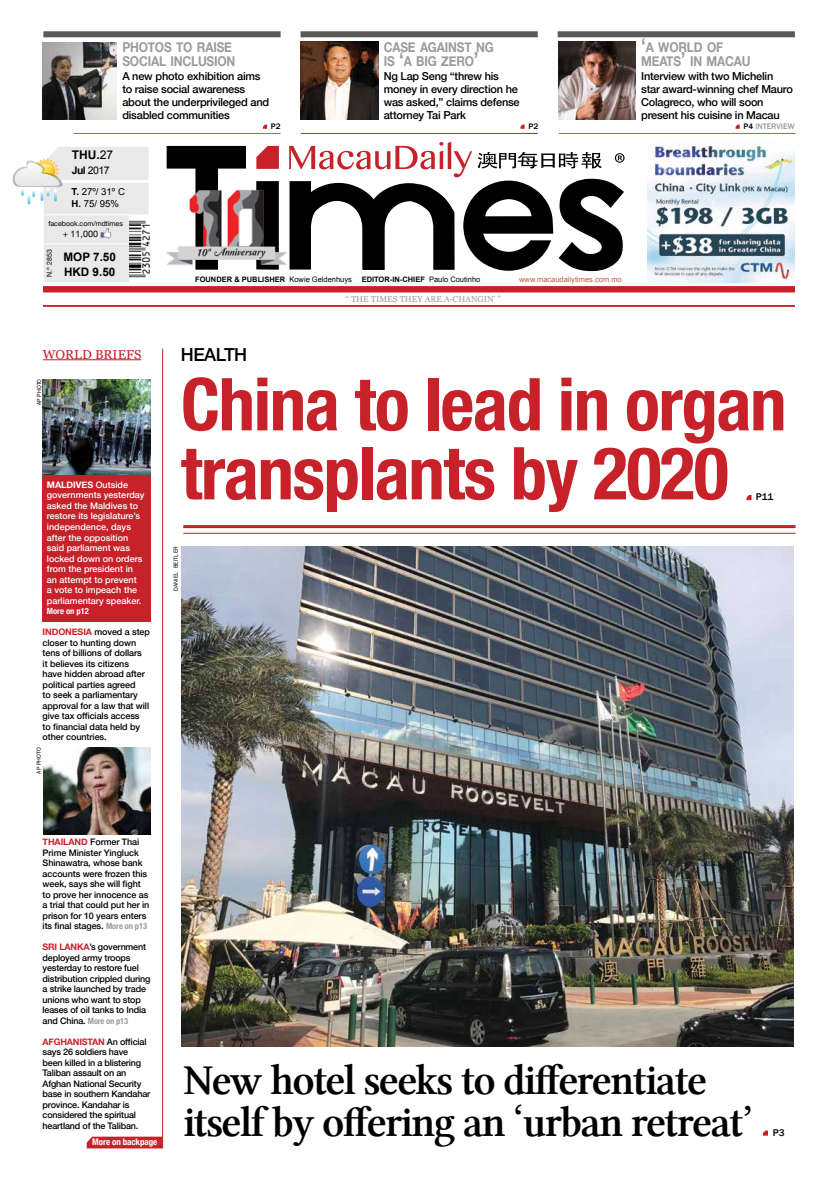
<style>
.page{position:relative;width:837px;height:1191px;background:#fff}
.page>*{position:absolute;margin:0;border:0;box-sizing:border-box;transform-origin:0 0}
.t1{font:700 condensed 73px/69px "Helvetica Neue";letter-spacing:-.02em;color:#c7212a}
.t2{font:43px/42px "Lin Libertine Z";letter-spacing:-.04em;color:#000}
.t3{font:500 18px "Helvetica Neue";color:#000}
.t4{font:700 13.6px/14px "Helvetica Neue";letter-spacing:-.015em;color:#999b9e;scale:.88 1}
.t5{font:13px "Georgia";color:#c7212a}
.t6{font:700 12px "Arial";color:#000}
.t7{font:700 11.7px/15.3px "Arial";color:#000}
.t8{font:500 11px/13px "Helvetica Neue";letter-spacing:-.02em;color:#000}
.t9{font:10.5px "Arial";color:#000}
.t10{font:500 10px "Franklin Gothic";color:#000}
.t11{font:9.6px/12.1px "Arial";color:#000}
.t12{font:500 9px/10.5px "Helvetica Neue";letter-spacing:-.01em;color:#000}
.t13{font:500 9px/10.5px "Helvetica Neue";color:#fff}
.t14{font:700 9px "Helvetica Neue";letter-spacing:-.01em;color:#c7212a}
.t15{font:700 condensed 9px "Helvetica Neue";letter-spacing:-.01em;color:#fff}
.t16{font:9px "Helvetica Neue";color:#000}
.t17{font:8.5px "Georgia";color:#999b9e}
.t18{font:700 condensed 8.5px "Helvetica Neue";color:#fff}
.t19{font:500 8.2px "Franklin Gothic";color:#999b9e}
.t20{font:500 8.2px "Franklin Gothic";color:#000}
.t21{font:700 7.5px "Arial";color:#000}
.t22{font:7.5px "Arial";color:#d05544}
.t23{font:7px "Helvetica Neue";color:#000}
.t24{font:6px "Franklin Gothic";letter-spacing:.025em;color:#000}
.s1{font-weight:400}
.s2{font-weight:700}
.s3{font-size:19.4px}
.s4{color:#000}
.s5{font-weight:700;color:#c7212a}
.s6{font-weight:700;font-stretch:condensed;font-size:8.5px;color:#999b9e}
</style>
<div class="page">
<svg style="left:167px;top:146px;width:79px;height:124px"></svg>
<svg style="left:256px;top:181px;width:23px;height:89px"></svg>
<svg style="left:289px;top:142px;width:335px;height:129px"></svg>
<svg style="left:256px;top:146px;width:23px;height:23px"></svg>
<div style="left:43px;top:286px;width:751px;height:6px;background:#c7212a"></div>
<hr style="left:43px;top:305px;width:751px;height:1px;background:#c7212a">
<img style="left:148px;top:224px;width:1px;height:50px">
<div style="left:300px;top:31px;width:237px;height:6px;background:#58595b"></div>
<div style="left:43px;top:31px;width:237px;height:6px;background:#58595b"></div>
<div style="left:557px;top:31px;width:237px;height:6px;background:#58595b"></div>
<hr style="left:301px;top:133px;width:236px;height:1px;background:#c7212a">
<hr style="left:558px;top:133px;width:237px;height:1px;background:#d05544">
<hr style="left:74px;top:133px;width:206px;height:1px;background:#d05544">
<img style="left:181px;top:546px;width:612px;height:500px">
<div style="left:43px;top:471px;width:108px;height:150px;background:#c7212a"></div>
<svg style="left:520px;top:125px;width:4px;height:4px"></svg>
<svg style="left:735px;top:125px;width:4px;height:4px"></svg>
<img style="left:647px;top:142px;width:146px;height:140px">
<hr style="left:162px;top:349px;width:1px;height:799px;background:#c7212a">
<hr style="left:43px;top:359px;width:98px;height:1px;background:#c7212a">
<svg style="left:87px;top:1136px;width:75px;height:12px"></svg>
<svg style="left:746px;top:495px;width:5px;height:5px"></svg>
<img style="left:43px;top:42px;width:74px;height:77px">
<img style="left:300px;top:41px;width:78px;height:78px">
<img style="left:558px;top:41px;width:77px;height:78px">
<svg style="left:263px;top:125px;width:4px;height:4px"></svg>
<img style="left:43px;top:379px;width:108px;height:96px">
<img style="left:43px;top:747px;width:108px;height:87px">
<svg style="left:13px;top:147px;width:135px;height:135px"></svg>
<hr style="left:183px;top:533px;width:612px;height:1px;background:#c7212a">
<hr style="left:183px;top:525px;width:612px;height:3px;background:#c7212a">
<svg style="left:763px;top:1130px;width:4px;height:5px"></svg>
<img style="left:166px;top:188px;width:121px;height:79px">
<h3 class="t6" style="left:72px;top:147px;width:43px">THU.<span class="s1">27</span></h3>
<p class="t9" style="left:72px;top:163px;width:39px"><span class="s2">JUL</span> 2017</p>
<h3 class="t4" style="left:122px;top:41px;width:130px">PHOTOS TO RAISE<br>SOCIAL INCLUSION</h3>
<h3 class="t4" style="left:383px;top:41px;width:126px">CASE AGAINST NG<br>IS <span class="s3">‘</span>A BIG ZERO<span class="s3">’</span></h3>
<p class="t8" style="left:383px;top:69px;width:137px">Ng Lap Seng “threw his money in every direction he was asked,” claims defense attorney Tai Park</p>
<p class="t8" style="left:122px;top:69px;width:148px">A new photo exhibition aims to raise social awareness about the underprivileged and disabled communities</p>
<p class="t20" style="left:271px;top:121px;width:11px">P2</p>
<p class="t11" style="left:72px;top:186px;width:55px"><span class="s2">T.</span> 27º/ 31º C<br><span class="s2">H.</span> 75/ 95%</p>
<p class="t23" style="left:48px;top:219px;width:76px">facebook.com/mdtimes</p>
<p class="t16" style="left:63px;top:228px;width:37px">+ 11,000</p>
<h3 class="t4" style="left:641px;top:41px;width:126px"><span class="s3">‘</span>A WORLD OF<br>MEATS<span class="s3">’</span> IN MACAU</h3>
<p class="t8" style="left:641px;top:69px;width:153px">Interview with two Michelin star award-winning chef Mauro<br>Colagreco, who will soon present his cuisine in Macau</p>
<p class="t20" style="left:528px;top:121px;width:11px">P2</p>
<p class="t19" style="left:743px;top:121px;width:53px"><span class="s4">P4</span> INTERVIEW</p>
<p class="t23" style="left:44px;top:277px;width:29px;rotate:-90deg">N.º 2853</p>
<p class="t7" style="left:63px;top:249px;width:54px">MOP 7.50<br>HKD 9.50</p>
<h3 class="t5" style="left:43px;top:345px;width:100px">WORLD BRIEFS</h3>
<p class="t24" style="left:35px;top:405px;width:28px;rotate:-90deg">ap photo</p>
<p class="t13" style="left:47px;top:479px;width:99px"><span class="s2">MALDIVES</span> Outside governments yesterday asked the Maldives to restore its legislature’s independence, days after the opposition said parliament was locked down on orders from the president in an attempt to prevent<br>a vote to impeach the parliamentary speaker.</p>
<p class="t18" style="left:47px;top:604px;width:43px">More on p12</p>
<p class="t14" style="left:43px;top:625px;width:36px">INDONESIA</p>
<p class="t12" style="left:43px;top:626px;width:109px;text-indent:52px">moved a step closer to hunting down tens of billions of dollars<br>it believes its citizens have hidden abroad after political parties agreed<br>to seek a parliamentary approval for a law that will give tax officials access to financial data held by other countries.</p>
<p class="t24" style="left:35px;top:773px;width:28px;rotate:-90deg">ap photo</p>
<p class="t21" style="left:195px;top:274px;width:158px">FOUNDER &amp; PUBLISHER <span class="s1">Kowie Geldenhuys</span></p>
<p class="t21" style="left:361px;top:274px;width:120px">EDITOR-IN-CHIEF <span class="s1">Paulo Coutinho</span></p>
<p class="t22" style="left:519px;top:274px;width:104px">www.macaudailytimes.com.mo</p>
<p class="t17" style="left:345px;top:293px;width:157px">“ THE TIMES THEY ARE A-CHANGIN’ ”</p>
<h3 class="t3" style="left:181px;top:340px;width:35px">Health</h3>
<h1 class="t1" style="left:181px;top:365px;width:607px">China to lead in organ transplants by 2020</h1>
<p class="t10" style="left:755px;top:490px;width:19px">P11</p>
<p class="t24" style="left:172px;top:591px;width:46px;rotate:-90deg">Daniel bEITLER</p>
<p class="t12" style="left:43px;top:836px;width:108px;text-indent:32px"><span class="s5">ND</span> Former Thai<br>Prime Minister Yingluck<br>Shinawatra, whose bank accounts were frozen this week, says she will fight to prove her innocence as a trial that could put her in prison for 10 years enters its final stages. <span class="s6">More on p13</span></p>
<p class="t12" style="left:43px;top:941px;width:109px"><span class="s5">SRI LANKA</span>’s government deployed army troops yesterday to restore fuel distribution crippled during a strike launched by trade unions who want to stop leases of oil tanks to India and China. <span class="s6">More on p13</span></p>
<p class="t14" style="left:43px;top:1034px;width:43px">AFGHANISTA</p>
<p class="t14" style="left:43px;top:835px;width:19px">THAILA</p>
<p class="t12" style="left:43px;top:1035px;width:109px;text-indent:55px"><span class="s5">N</span> An official says 26 soldiers have been killed in a blistering<br>Taliban assault on an<br>Afghan National Security base in southern Kandahar province. Kandahar is considered the spiritual heartland of the Taliban.</p>
<p class="t15" style="left:92px;top:1134px;width:66px">More on backpage</p>
<h2 class="t2" style="left:183px;top:1060px;width:571px">New hotel seeks to differentiate itself by offering an ‘urban retreat’</h2>
<p class="t10" style="left:772px;top:1126px;width:13px">P3</p>
</div>
